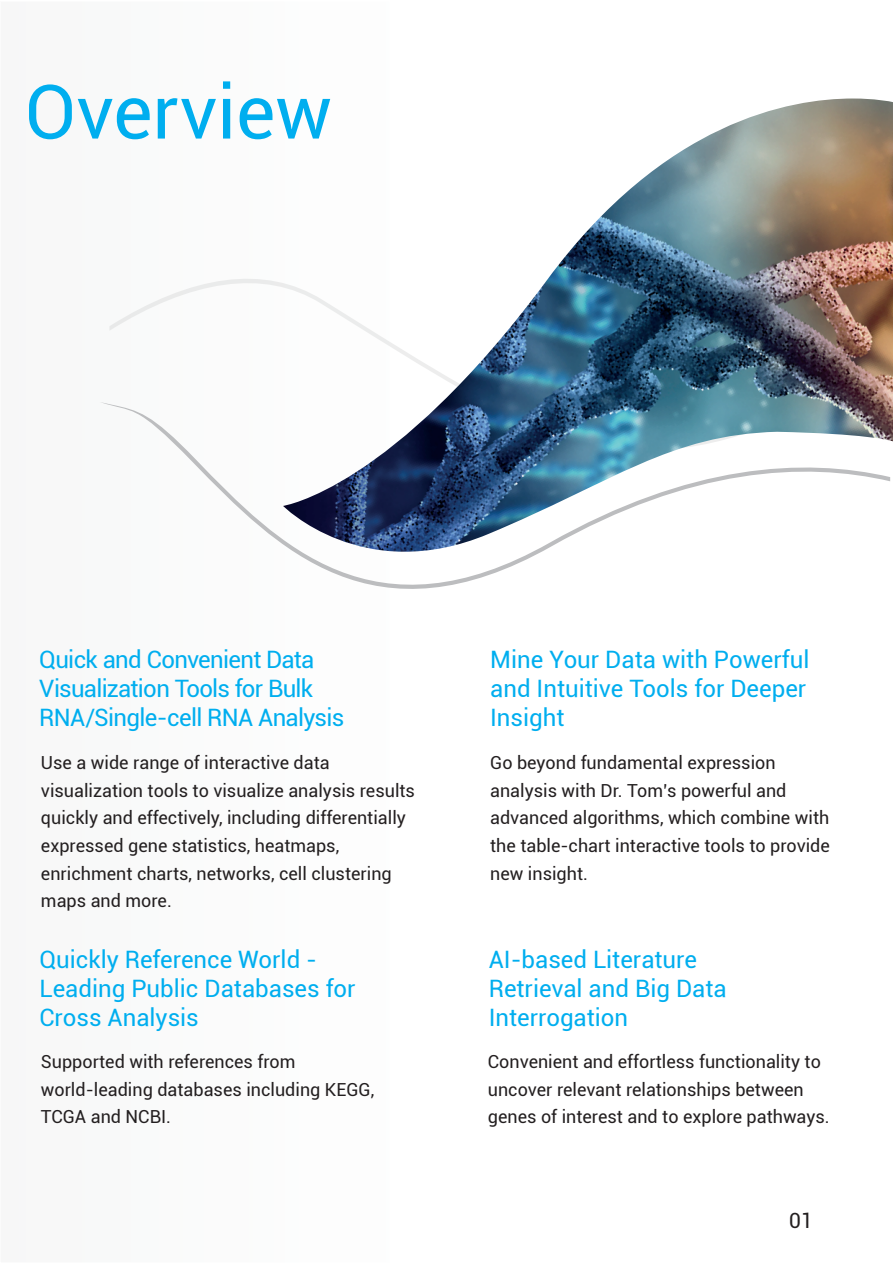
<style>
.page{position:relative;width:893px;height:1263px;background:#fff}
.page>*{position:absolute;margin:0;border:0;box-sizing:border-box;transform-origin:0 0}
.t1{font:75px "Roboto";color:#00aeef}
.t2{font:24px/28.8px "Roboto";color:#00aeef}
.t3{font:24px/28.8px "Roboto";letter-spacing:-.03em;color:#00aeef}
.t4{font:21px "Roboto";color:#231f20}
.t5{font:18px/27.6px "Roboto";color:#231f20}
</style>
<div class="page">
<svg style="left:100px;top:402px;width:345px;height:187px"></svg>
<svg style="left:109px;top:279px;width:174px;height:171px"></svg>
<img style="left:283px;top:98px;width:610px;height:488px">
<h1 class="t1" style="left:25px;top:59px;width:309px">Overview</h1>
<h2 class="t3" style="left:39px;top:645px;width:306px">Quick and Convenient Data<br>Visualization Tools for Bulk<br>RNA/Single-cell RNA Analysis</h2>
<p class="t5" style="left:41px;top:748px;width:376px">Use a wide range of interactive data visualization tools to visualize analysis results quickly and effectively, including differentially expressed gene statistics, heatmaps, enrichment charts, networks, cell clustering maps and more.</p>
<h2 class="t2" style="left:39px;top:944px;width:318px">Quickly Reference World -<br>Leading Public Databases for<br>Cross Analysis</h2>
<p class="t5" style="left:41px;top:1047px;width:335px">Supported with references from world-leading databases including KEGG,<br>TCGA and NCBI.</p>
<h2 class="t2" style="left:490px;top:645px;width:321px">Mine Your Data with Powerful and Intuitive Tools for Deeper<br>Insight</h2>
<p class="t5" style="left:490px;top:748px;width:341px">Go beyond fundamental expression analysis with Dr. Tom’s powerful and advanced algorithms, which combine with the table-chart interactive tools to provide new insight.</p>
<h2 class="t2" style="left:489px;top:944px;width:239px">AI-based Literature<br>Retrieval and Big Data<br>Interrogation</h2>
<p class="t5" style="left:488px;top:1047px;width:343px">Convenient and effortless functionality to uncover relevant relationships between genes of interest and to explore pathways.</p>
<p class="t4" style="left:789px;top:1206px;width:25px">01</p>
</div>
